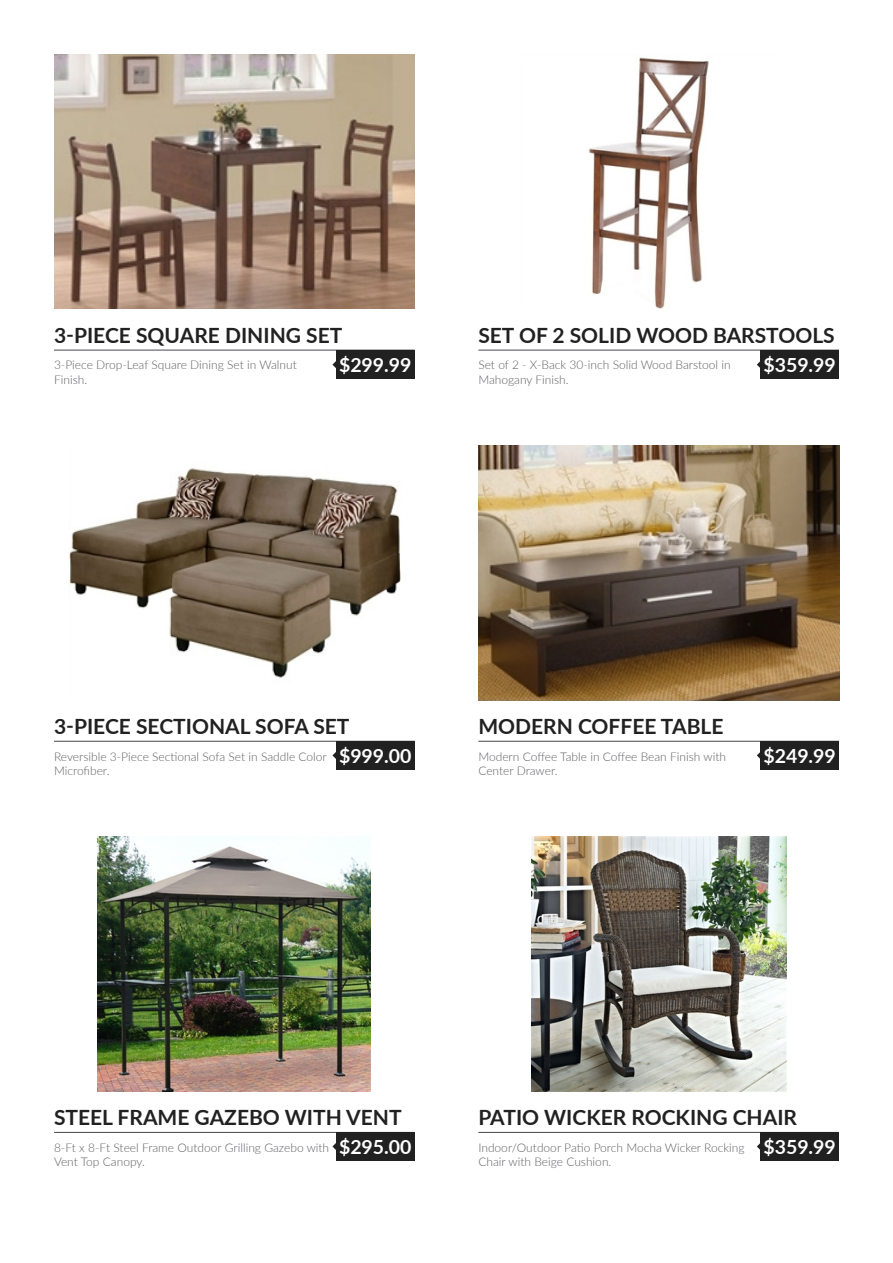
<style>
.page{position:relative;width:893px;height:1263px;background:#fff}
.page>*{position:absolute;margin:0;border:0;box-sizing:border-box;transform-origin:0 0}
.t1{font:700 21px "Lato";color:#212121}
.t2{font:700 19.5px "Lato";color:#fff}
.t3{font:300 12px/14.4px "Lato";color:#605f64}
</style>
<div class="page">
<hr style="left:54px;top:350px;width:361px;height:1px;background:#45474c">
<hr style="left:478px;top:350px;width:361px;height:1px;background:#45474c">
<img style="left:54px;top:54px;width:361px;height:254px">
<img style="left:588px;top:57px;width:121px;height:252px">
<hr style="left:54px;top:741px;width:361px;height:1px;background:#45474c">
<hr style="left:478px;top:741px;width:361px;height:1px;background:#45474c">
<img style="left:68px;top:468px;width:332px;height:210px">
<img style="left:478px;top:445px;width:362px;height:255px">
<hr style="left:54px;top:1132px;width:361px;height:1px;background:#45474c">
<hr style="left:478px;top:1132px;width:361px;height:1px;background:#45474c">
<img style="left:531px;top:836px;width:256px;height:255px">
<img style="left:97px;top:836px;width:274px;height:255px">
<div style="left:336px;top:350px;width:79px;height:29px;background:#212121"></div>
<div style="left:760px;top:350px;width:79px;height:29px;background:#212121"></div>
<div style="left:760px;top:741px;width:79px;height:29px;background:#212121"></div>
<div style="left:336px;top:741px;width:79px;height:29px;background:#212121"></div>
<div style="left:336px;top:1132px;width:79px;height:29px;background:#212121"></div>
<div style="left:760px;top:1132px;width:79px;height:29px;background:#212121"></div>
<svg style="left:332px;top:361px;width:4px;height:7px"></svg>
<svg style="left:757px;top:361px;width:3px;height:7px"></svg>
<svg style="left:757px;top:752px;width:3px;height:7px"></svg>
<svg style="left:332px;top:752px;width:4px;height:7px"></svg>
<svg style="left:332px;top:1143px;width:4px;height:7px"></svg>
<svg style="left:757px;top:1143px;width:3px;height:7px"></svg>
<p class="t1" style="left:54px;top:320px;width:290px">3-PIECE SQUARE DINING SET</p>
<p class="t1" style="left:478px;top:320px;width:358px">SET OF 2 SOLID WOOD BARSTOOLS</p>
<p class="t3" style="left:54px;top:357px;width:244px">3-Piece Drop-Leaf Square Dining Set in Walnut<br>Finish.</p>
<p class="t3" style="left:478px;top:357px;width:254px">Set of 2 - X-Back 30-inch Solid Wood Barstool in<br>Mahogany Finish.</p>
<p class="t2" style="left:339px;top:351px;width:74px">$299.99</p>
<p class="t2" style="left:763px;top:351px;width:74px">$359.99</p>
<p class="t1" style="left:54px;top:711px;width:297px">3-PIECE SECTIONAL SOFA SET</p>
<p class="t1" style="left:478px;top:711px;width:247px">MODERN COFFEE TABLE</p>
<p class="t3" style="left:54px;top:749px;width:274px">Reversible 3-Piece Sectional Sofa Set in Saddle Color<br>Microfiber.</p>
<p class="t3" style="left:478px;top:749px;width:249px">Modern Coffee Table in Coffee Bean Finish with<br>Center Drawer.</p>
<p class="t2" style="left:339px;top:742px;width:74px">$999.00</p>
<p class="t2" style="left:763px;top:742px;width:74px">$249.99</p>
<p class="t1" style="left:54px;top:1102px;width:349px">STEEL FRAME GAZEBO WITH VENT</p>
<p class="t1" style="left:478px;top:1102px;width:320px">PATIO WICKER ROCKING CHAIR</p>
<p class="t3" style="left:54px;top:1140px;width:277px">8-Ft x 8-Ft Steel Frame Outdoor Grilling Gazebo with<br>Vent Top Canopy.</p>
<p class="t3" style="left:478px;top:1140px;width:268px">Indoor/Outdoor Patio Porch Mocha Wicker Rocking<br>Chair with Beige Cushion.</p>
<p class="t2" style="left:339px;top:1133px;width:74px">$295.00</p>
<p class="t2" style="left:763px;top:1133px;width:74px">$359.99</p>
</div>
